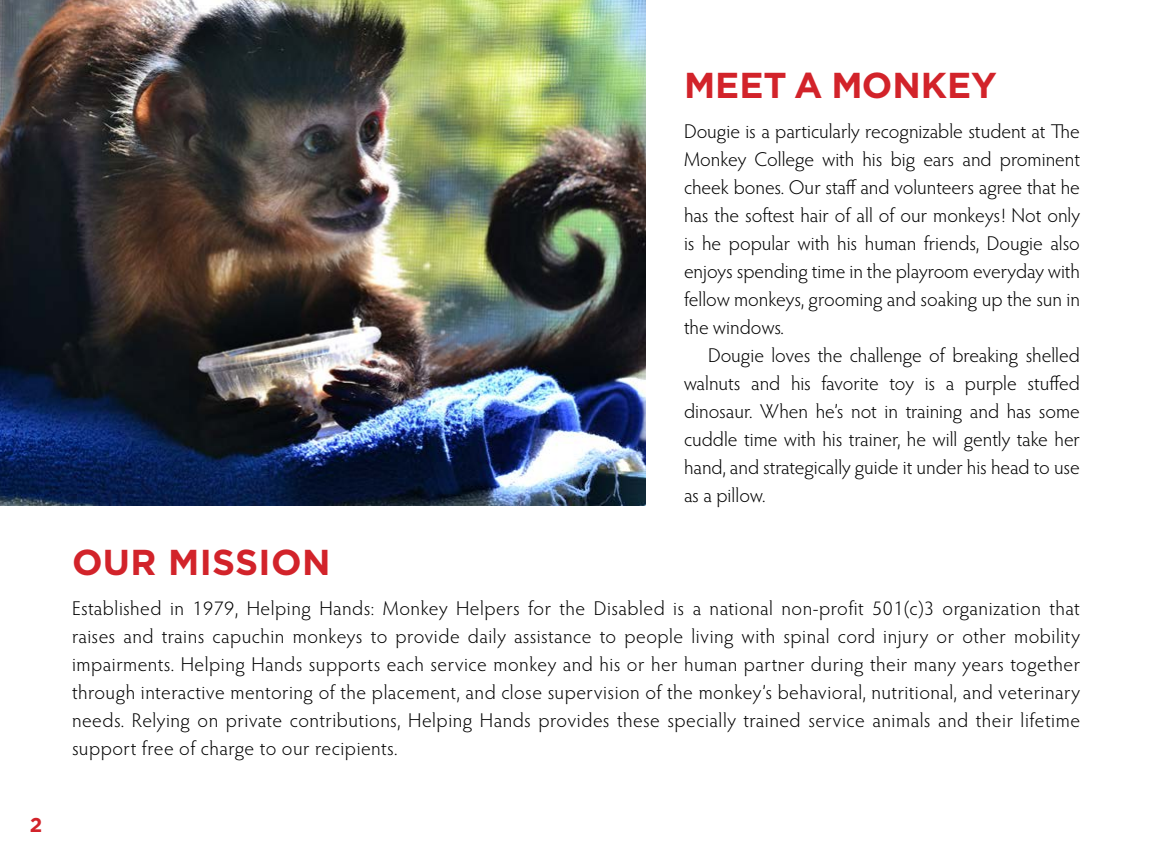
<style>
.page{position:relative;width:1152px;height:864px;background:#fff}
.page>*{position:absolute;margin:0;border:0;box-sizing:border-box;transform-origin:0 0}
.t1{font:700 36px "Gotham";color:#d2232a}
.t2{font:300 20px/28px "Hypatia Sans Pro";color:#000;text-align:justify}
.t3{font:700 20px "Gotham";color:#d2232a}
</style>
<div class="page">
<img style="left:0;top:0;width:646px;height:505px">
<p class="t3" style="left:30px;top:813px;width:14px">2</p>
<h1 class="t1" style="left:684px;top:65px;width:315px">MEET A MONKEY</h1>
<p class="t2" style="left:684px;top:117px;width:398px">Dougie is a particularly recognizable student at The Monkey College with his big ears and prominent cheek bones. Our staff and volunteers agree that he has the softest hair of all of our monkeys! Not only is he popular with his human friends, Dougie also enjoys spending time in the playroom everyday with fellow monkeys, grooming and soaking up the sun in the windows.</p>
<p class="t2" style="left:684px;top:341px;width:398px;text-indent:24px">Dougie loves the challenge of breaking shelled walnuts and his favorite toy is a purple stuffed dinosaur. When he’s not in training and has some cuddle time with his trainer, he will gently take her hand, and strategically guide it under his head to use as a pillow.</p>
<h1 class="t1" style="left:72px;top:541px;width:260px">OUR MISSION</h1>
<p class="t2" style="left:72px;top:594px;width:1010px">Established in 1979, Helping Hands: Monkey Helpers for the Disabled is a national non-profit 501(c)3 organization that raises and trains capuchin monkeys to provide daily assistance to people living with spinal cord injury or other mobility impairments. Helping Hands supports each service monkey and his or her human partner during their many years together through interactive mentoring of the placement, and close supervision of the monkey’s behavioral, nutritional, and veterinary needs. Relying on private contributions, Helping Hands provides these specially trained service animals and their lifetime support free of charge to our recipients.</p>
</div>
